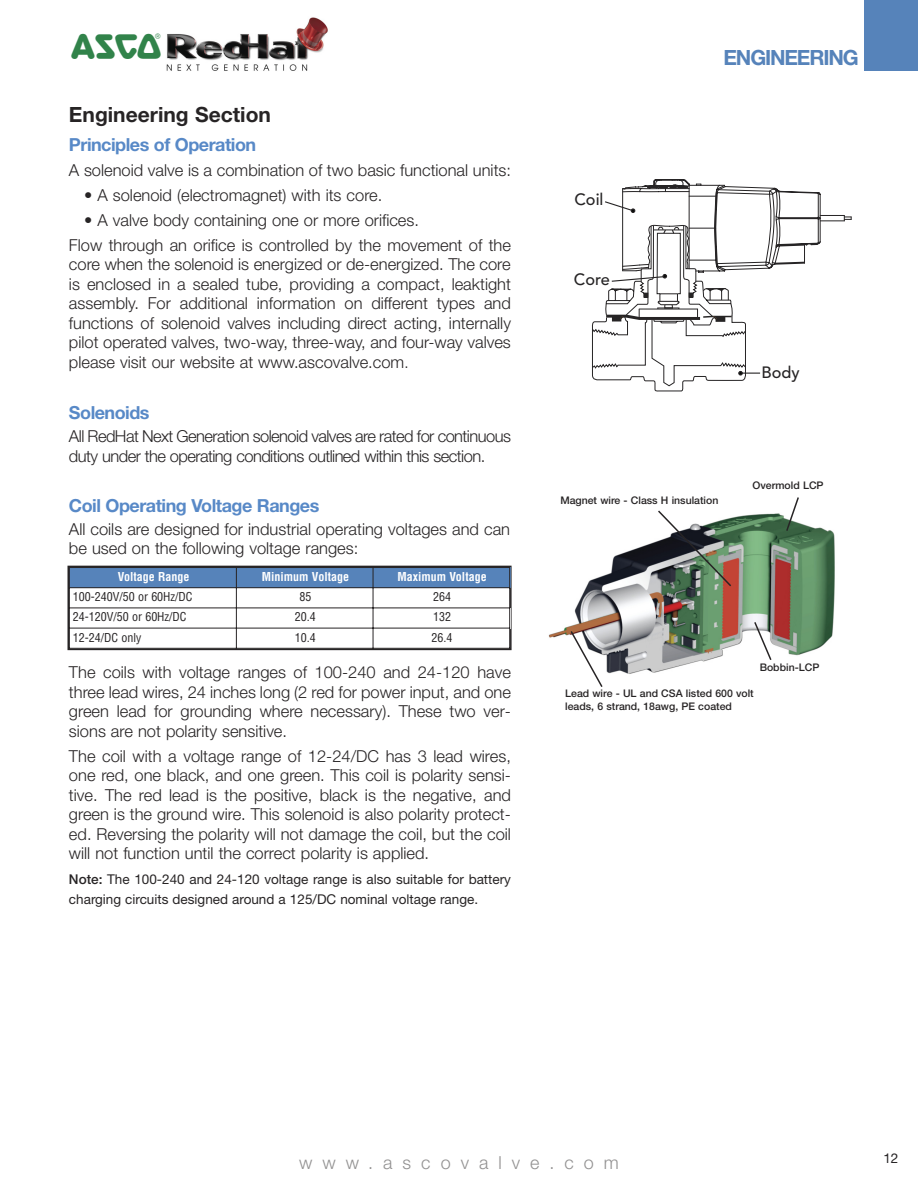
<style>
.page{position:relative;width:918px;height:1188px;background:#fff}
.page>*{position:absolute;margin:0;border:0;box-sizing:border-box;transform-origin:0 0}
.t1{font:25.5px "ASCO Valve";color:#31834a}
.t2{font:700 21px "Helvetica Neue";color:#272425}
.t3{font:700 21px "Helvetica Neue";letter-spacing:-.055em;color:#5683ba}
.t4{font:700 18px "Helvetica Neue";letter-spacing:-.03em;color:#5889c7}
.t5{font:300 18px "Helvetica Neue";letter-spacing:.555em;color:#939292}
.t6{font:300 16.5px/19.5px "Helvetica Neue";color:#272425;text-align:justify}
.t7{font:300 16.5px/19.5px "Helvetica Neue";letter-spacing:-.035em;color:#272425}
.t8{font:500 16.35px "Avenir";color:#262425}
.t9{font:13.5px/19.5px "Helvetica Neue";color:#272425}
.t10{font:condensed 12px "Helvetica";color:#272425}
.t11{font:700 condensed 12px "Helvetica";color:#fff}
.t12{font:500 10.5px/13.5px "Helvetica Neue";color:#272425}
.s1{font-size:15px}
.s2{font-weight:500}
</style>
<div class="page">
<img style="left:166px;top:17px;width:162px;height:54px">
<div style="left:864px;top:0;width:54px;height:71px;background:#5683ba"></div>
<svg style="left:592px;top:179px;width:260px;height:212px"></svg>
<img style="left:548px;top:513px;width:287px;height:161px">
<svg style="left:785px;top:497px;width:15px;height:36px"></svg>
<svg style="left:569px;top:629px;width:35px;height:58px"></svg>
<svg style="left:753px;top:620px;width:20px;height:42px"></svg>
<svg style="left:656px;top:510px;width:77px;height:78px"></svg>
<div style="left:68px;top:566px;width:444px;height:84px;border:2px solid #272425"></div>
<div style="left:69px;top:567px;width:167px;height:21px;background:#5683ba"></div>
<div style="left:236px;top:567px;width:137px;height:21px;background:#5683ba"></div>
<div style="left:373px;top:567px;width:137px;height:21px;background:#5683ba"></div>
<div style="left:69px;top:608px;width:167px;height:20px;background:#fff"></div>
<hr style="left:69px;top:567px;width:1px;height:82px;background:#272425">
<hr style="left:236px;top:567px;width:1px;height:82px;background:#272425">
<hr style="left:373px;top:567px;width:1px;height:82px;background:#272425">
<hr style="left:509px;top:567px;width:1px;height:82px;background:#272425">
<hr style="left:69px;top:567px;width:441px;height:1px;background:#272425">
<hr style="left:69px;top:587px;width:441px;height:1px;background:#272425">
<hr style="left:69px;top:608px;width:441px;height:1px;background:#272425">
<hr style="left:69px;top:628px;width:441px;height:1px;background:#272425">
<hr style="left:69px;top:648px;width:441px;height:1px;background:#272425">
<h1 class="t1" style="left:71px;top:35px;width:91px">4</h1>
<p class="t2" style="left:69px;top:107px;width:203px">Engineering Section</p>
<p class="t4" style="left:69px;top:138px;width:189px">Principles of Operation</p>
<p class="t6" style="left:69px;top:162px;width:444px">A solenoid valve is a combination of two basic functional units:</p>
<p class="t6" style="left:84px;top:187px;width:300px">• A solenoid (electromagnet) with its core.</p>
<p class="t6" style="left:69px;top:209px;width:443px;line-height:24.9px;text-indent:15px">• A valve body containing one or more orifices.<br>Flow through an orifice is controlled by the movement of the</p>
<p class="t6" style="left:69px;top:256px;width:444px">core when the solenoid is energized or de-energized. The core is enclosed in a sealed tube, providing a compact, leaktight assembly. For additional information on different types and functions of solenoid valves including direct acting, internally pilot operated valves, two-way, three-way, and four-way valves please visit our website at www.ascovalve.com<span class="s1">.</span></p>
<p class="t4" style="left:69px;top:406px;width:82px">Solenoids</p>
<p class="t7" style="left:69px;top:428px;width:443px">All RedHat Next Generation solenoid valves are rated for continuous duty under the operating conditions outlined within this section.</p>
<p class="t4" style="left:69px;top:499px;width:252px">Coil Operating Voltage Ranges</p>
<p class="t6" style="left:69px;top:521px;width:443px">All coils are designed for industrial operating voltages and can be used on the following voltage ranges:</p>
<p class="t11" style="left:118px;top:572px;width:73px">Voltage Range</p>
<p class="t11" style="left:262px;top:572px;width:89px">Minimum Voltage</p>
<p class="t11" style="left:398px;top:572px;width:91px">Maximum Voltage</p>
<p class="t10" style="left:73px;top:592px;width:121px">100-240V/50 or 60Hz/DC</p>
<p class="t10" style="left:299px;top:592px;width:13px">85</p>
<p class="t10" style="left:433px;top:592px;width:19px">264</p>
<p class="t10" style="left:73px;top:612px;width:115px">24-120V/50 or 60Hz/DC</p>
<p class="t10" style="left:295px;top:612px;width:22px">20.4</p>
<p class="t10" style="left:433px;top:612px;width:19px">132</p>
<p class="t10" style="left:73px;top:633px;width:70px">12-24/DC only</p>
<p class="t10" style="left:295px;top:633px;width:22px">10.4</p>
<p class="t10" style="left:432px;top:633px;width:22px">26.4</p>
<p class="t6" style="left:69px;top:664px;width:443px">The coils with voltage ranges of 100-240 and 24-120 have three lead wires, 24 inches long (2 red for power input, and one green lead for grounding where necessary). These two ver&shy;sions are not polarity sensitive.</p>
<p class="t6" style="left:69px;top:748px;width:443px">The coil with a voltage range of 12-24/DC has 3 lead wires, one red, one black, and one green. This coil is polarity sensi&shy;tive. The red lead is the positive, black is the negative, and green is the ground wire. This solenoid is also polarity protect&shy;ed. Reversing the polarity will not damage the coil, but the coil will not function until the correct polarity is applied.</p>
<p class="t9" style="left:69px;top:871px;width:443px"><span class="s2">Note:</span> The 100-240 and 24-120 voltage range is also suitable for battery charging circuits designed around a 125/DC nominal voltage range.</p>
<p class="t8" style="left:574px;top:193px;width:31px">Coil</p>
<p class="t8" style="left:574px;top:272px;width:38px">Core</p>
<p class="t3" style="left:724px;top:50px;width:137px">ENGINEERING</p>
<p class="t8" style="left:762px;top:365px;width:40px">Body</p>
<p class="t12" style="left:753px;top:480px;width:73px">Overmold LCP</p>
<p class="t12" style="left:560px;top:494px;width:160px">Magnet wire - Class H insulation</p>
<p class="t12" style="left:760px;top:661px;width:61px">Bobbin-LCP</p>
<p class="t12" style="left:565px;top:687px;width:190px">Lead wire - UL and CSA listed 600 volt leads, 6 strand, 18awg, PE coated</p>
<p class="t5" style="left:299px;top:1156px;width:321px">www.ascovalve.com</p>
<p class="t9" style="left:883px;top:1150px;width:17px">12</p>
</div>
